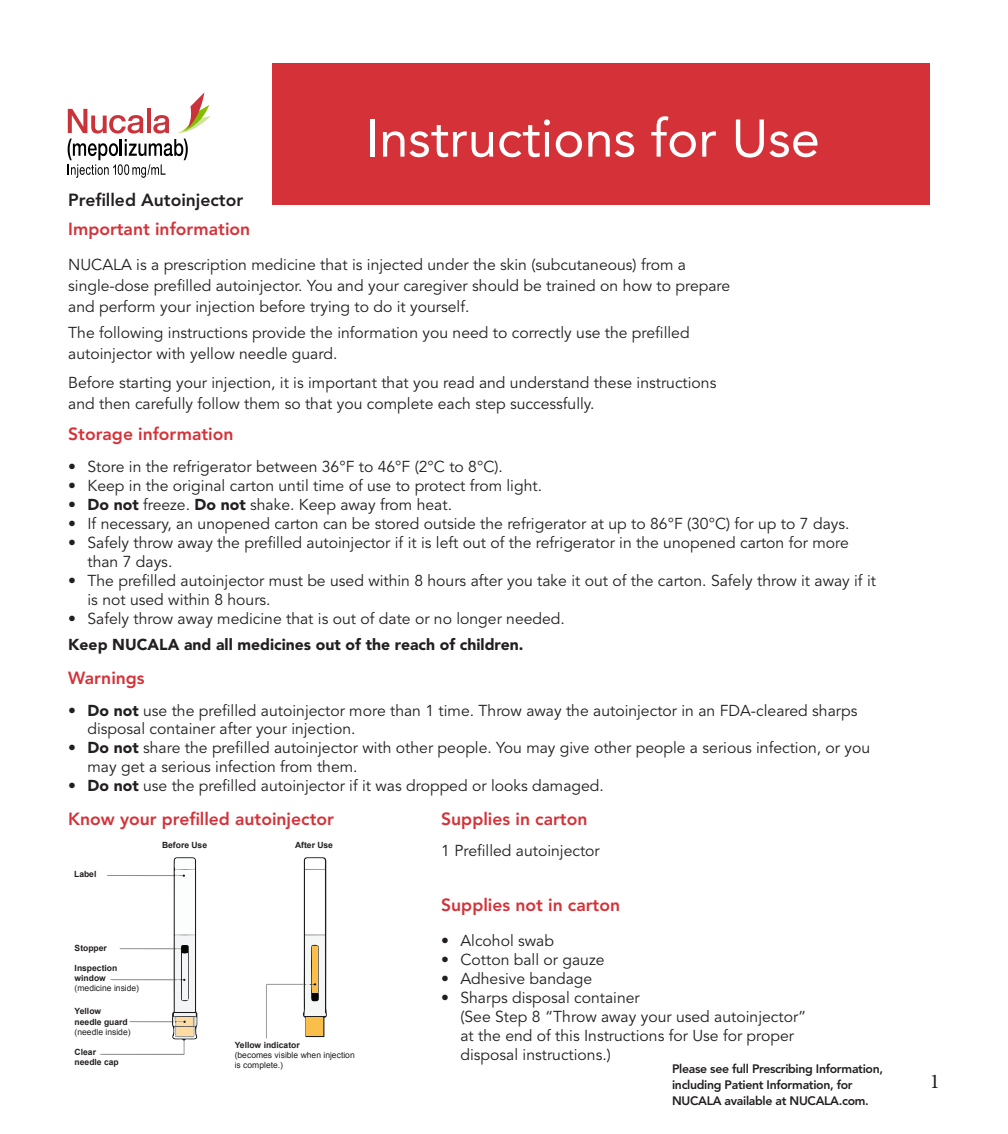
<style>
.page{position:relative;width:1008px;height:1134px;background:#fff}
.page>*{position:absolute;margin:0;border:0;box-sizing:border-box;transform-origin:0 0}
.t1{font:52.5px "Avenir LT Std";color:#fff}
.t2{font:21px "Minion Pro";color:#231f20}
.t3{font:800 17.5px "Avenir LT Std";color:#d43238}
.t4{font:800 17.5px "Avenir LT Std";color:#231f20}
.t5{font:15.75px/18.9px "Avenir LT Std";color:#231f20}
.t6{font:900 15.75px "Avenir LT Std";color:#231f20}
.t7{font:800 12.25px/15.8px "Avenir LT Std";letter-spacing:-.025em;color:#231f20}
.t8{font:700 8.58px/10.3px "Arial";color:#231f20}
.t9{font:8.58px/10.3px "Arial";color:#231f20}
.s1{font-weight:900}
.s2{font-weight:400}
.s3{font-weight:700}
</style>
<div class="page">
<div style="left:272px;top:63px;width:658px;height:142px;background:#d43238"></div>
<svg style="left:68px;top:92px;width:143px;height:86px"></svg>
<svg style="left:100px;top:857px;width:98px;height:198px"></svg>
<svg style="left:266px;top:857px;width:61px;height:182px"></svg>
<p class="t4" style="left:68px;top:190px;width:177px">Prefilled Autoinjector</p>
<p class="t1" style="left:366px;top:108px;width:456px">Instructions for Use</p>
<p class="t3" style="left:68px;top:219px;width:184px">Important information</p>
<p class="t5" style="left:68px;top:254px;width:664px;line-height:21px">NUCALA is a prescription medicine that is injected under the skin (subcutaneous) from a single-dose prefilled autoinjector. You and your caregiver should be trained on how to prepare and perform your injection before trying to do it yourself.</p>
<p class="t5" style="left:68px;top:322px;width:623px;line-height:21px">The following instructions provide the information you need to correctly use the prefilled autoinjector with yellow needle guard.</p>
<p class="t5" style="left:68px;top:372px;width:650px;line-height:21px">Before starting your injection, it is important that you read and understand these instructions and then carefully follow them so that you complete each step successfully.</p>
<p class="t3" style="left:68px;top:424px;width:167px">Storage information</p>
<p class="t5" style="left:68px;top:458px;width:436px">• Store in the refrigerator between 36°F to 46°F (2°C to 8°C).</p>
<p class="t5" style="left:68px;top:477px;width:475px">• Keep in the original carton until time of use to protect from light.</p>
<p class="t5" style="left:68px;top:496px;width:385px">• <span class="s1">Do not</span> freeze. <span class="s1">Do not</span> shake. Keep away from heat.</p>
<p class="t5" style="left:68px;top:515px;width:783px">• If necessary, an unopened carton can be stored outside the refrigerator at up to 86°F (30°C) for up to 7 days.</p>
<p class="t5" style="left:88px;top:534px;width:763px;text-indent:-19px">• Safely throw away the prefilled autoinjector if it is left out of the refrigerator in the unopened carton for more than 7 days.</p>
<p class="t5" style="left:88px;top:571px;width:790px;text-indent:-19px">• The prefilled autoinjector must be used within 8 hours after you take it out of the carton. Safely throw it away if it is not used within 8 hours.</p>
<p class="t5" style="left:68px;top:609px;width:498px">• Safely throw away medicine that is out of date or no longer needed.</p>
<p class="t6" style="left:68px;top:635px;width:457px">Keep NUCALA and all medicines out of the reach of children.</p>
<p class="t3" style="left:68px;top:667px;width:78px">Warnings</p>
<p class="t5" style="left:88px;top:701px;width:771px;text-indent:-19px">• <span class="s1">Do not</span> use the prefilled autoinjector more than 1 time. Throw away the autoinjector in an FDA-cleared sharps disposal container after your injection.</p>
<p class="t5" style="left:88px;top:739px;width:784px;text-indent:-19px">• <span class="s1">Do not</span> share the prefilled autoinjector with other people. You may give other people a serious infection, or you may get a serious infection from them.</p>
<p class="t5" style="left:68px;top:777px;width:537px">• <span class="s1">Do not</span> use the prefilled autoinjector if it was dropped or looks damaged.</p>
<p class="t3" style="left:441px;top:809px;width:148px">Supplies in carton</p>
<p class="t5" style="left:441px;top:842px;width:160px">1 Prefilled autoinjector</p>
<p class="t3" style="left:441px;top:895px;width:180px">Supplies not in carton</p>
<p class="t5" style="left:441px;top:932px;width:114px">• Alcohol swab</p>
<p class="t5" style="left:441px;top:951px;width:165px">• Cotton ball or gauze</p>
<p class="t5" style="left:441px;top:970px;width:153px">• Adhesive bandage</p>
<p class="t5" style="left:441px;top:989px;width:200px">• Sharps disposal container</p>
<p class="t5" style="left:460px;top:1007px;width:347px">(See Step 8 “Throw away your used autoinjector” at the end of this Instructions for Use for proper disposal instructions.)</p>
<p class="t3" style="left:68px;top:809px;width:267px">Know your prefilled autoinjector</p>
<p class="t8" style="left:162px;top:841px;width:47px">Before Use</p>
<p class="t8" style="left:295px;top:841px;width:39px">After Use</p>
<p class="t8" style="left:74px;top:869px;width:24px">Label</p>
<p class="t8" style="left:75px;top:943px;width:34px">Stopper</p>
<p class="t8" style="left:75px;top:963px;width:66px">Inspection window <span class="s2">(medicine inside)</span></p>
<p class="t8" style="left:75px;top:1007px;width:57px">Yellow<br>needle guard <span class="s2">(needle inside)</span></p>
<p class="t8" style="left:75px;top:1047px;width:46px">Clear needle cap</p>
<p class="t9" style="left:235px;top:1039px;width:122px"><span class="s3">Yellow indicator<br></span>(becomes visible when injection is complete.)</p>
<p class="t7" style="left:672px;top:1061px;width:213px">Please see full Prescribing Information, including Patient Information, for<br>NUCALA available at NUCALA.com.</p>
<p class="t2" style="left:930px;top:1067px;width:12px">1</p>
</div>
